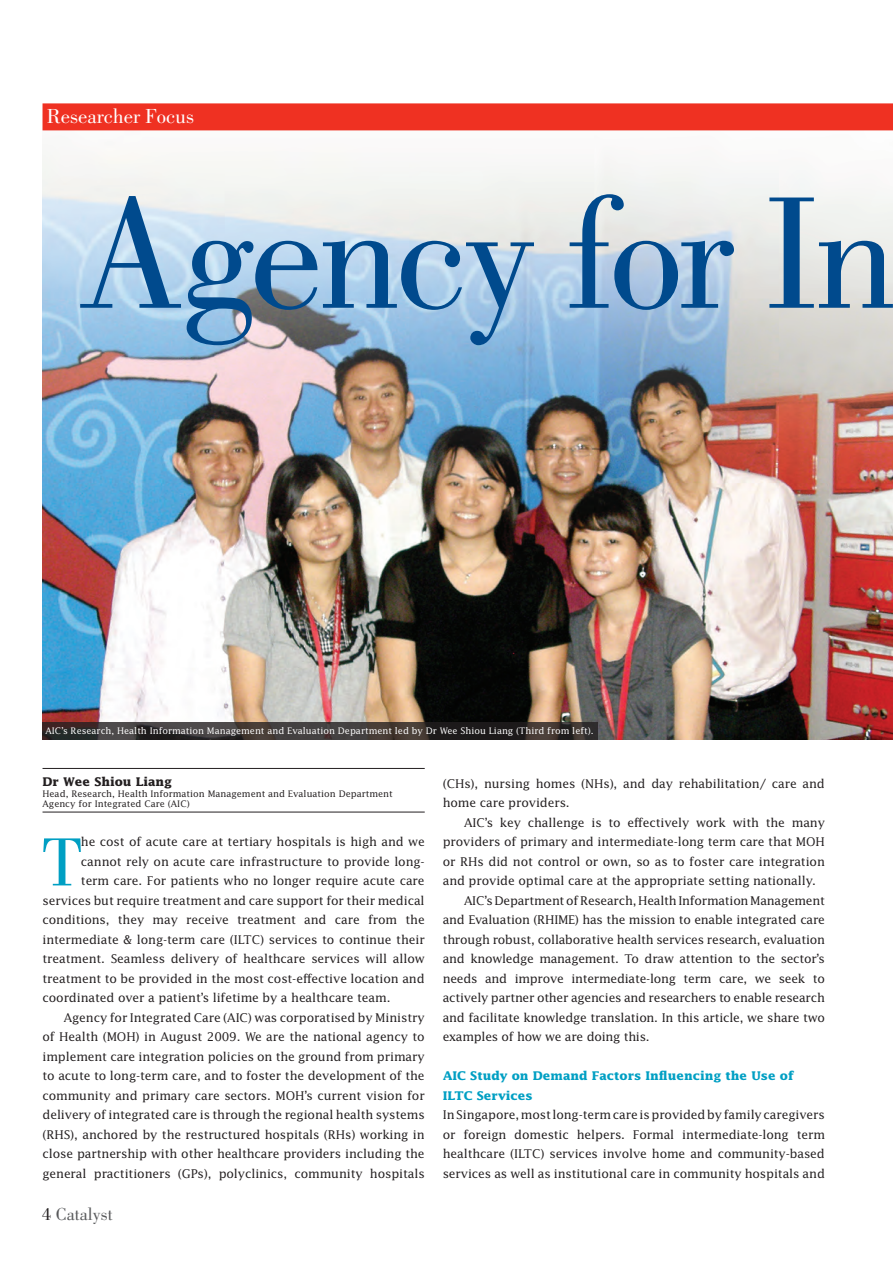
<style>
.page{position:relative;width:893px;height:1263px;background:#fff}
.page>*{position:absolute;margin:0;border:0;box-sizing:border-box;transform-origin:0 0}
.Headline_1{font:165px "Bodoni";letter-spacing:-.03em;color:#004a8d}
.BT_first_para{font:70.35px "Bodoni";color:#009fc3}
.Head_bar_red{font:21px "Bodoni";color:#fff}
.t1{font:18px "Bodoni";color:#57585a}
.BT{font:12px/19.5px "Lucida";letter-spacing:-.01em;color:#231f20;text-align:justify}
.BT_first_para-2{font:12px/19.5px "Lucida";letter-spacing:-.01em;color:#231f20;text-align:justify}
.Subhead{font:700 12px "Lucida";color:#009fc3}
.writer_top{font:700 12px "Lucida";color:#231f20}
.t2{font:9px "Lucida";color:#fff}
.writer_bottom__post{font:9px/10.8px "Lucida";color:#231f20}
.s1{color:#231f20}
</style>
<div class="page">
<img style="left:43px;top:130px;width:850px;height:610px">
<svg style="left:43px;top:723px;width:555px;height:17px;background:#383231"></svg>
<div style="left:43px;top:103px;width:850px;height:27px;background:#ef3122"></div>
<hr style="left:43px;top:768px;width:382px;height:1px;background:#231f20">
<hr style="left:43px;top:812px;width:382px;height:1px;background:#231f20">
<p class="Head_bar_red" style="left:47px;top:104px;width:149px">Researcher Focus</p>
<p class="Headline_1" style="left:76px;top:162px;width:822px">Agency for In</p>
<p class="t2" style="left:46px;top:725px;width:550px">AIC’s Research, Health Information Management and Evaluation Department led by Dr Wee Shiou Liang (Third from left).</p>
<p class="writer_top" style="left:43px;top:774px;width:131px">Dr Wee Shiou Liang</p>
<p class="writer_bottom__post" style="left:43px;top:788px;width:352px">Head, Research, Health Information Management and Evaluation Department<br>Agency for Integrated Care (AIC)</p>
<p class="BT_first_para" style="left:43px;top:823px;width:41px">T</p>
<p class="BT_first_para-2" style="left:81px;top:832px;width:345px">he cost of acute care at tertiary hospitals is high and we</p>
<p class="BT_first_para-2" style="left:81px;top:851px;width:345px">cannot rely on acute care infrastructure to provide long-</p>
<p class="BT_first_para-2" style="left:81px;top:871px;width:345px">term care. For patients who no longer require acute care</p>
<p class="BT_first_para-2" style="left:43px;top:890px;width:384px">services but require treatment and care support for their medical</p>
<p class="BT_first_para-2" style="left:43px;top:910px;width:384px">conditions, they may receive treatment and care from the</p>
<p class="BT_first_para-2" style="left:43px;top:929px;width:384px">intermediate &amp; long-term care (ILTC) services to continue their</p>
<p class="BT_first_para-2" style="left:43px;top:949px;width:384px">treatment. Seamless delivery of healthcare services will allow</p>
<p class="BT_first_para-2" style="left:43px;top:968px;width:384px">treatment to be provided in the most cost-effective location and</p>
<p class="BT_first_para-2" style="left:43px;top:988px;width:349px">coordinated over a patient’s lifetime by a healthcare team.</p>
<p class="BT" style="left:43px;top:1007px;width:384px;text-indent:21px">Agency for Integrated Care (AIC) was corporatised by Ministry of Health (MOH) in August 2009. We are the national agency to implement care integration policies on the ground from primary to acute to long-term care, and to foster the development of the community and primary care sectors. MOH’s current vision for delivery of integrated care is through the regional health systems (RHS), anchored by the restructured hospitals (RHs) working in close partnership with other healthcare providers including the general practitioners (GPs), polyclinics, community hospitals</p>
<h3 class="t1" style="left:42px;top:1204px;width:72px"><span class="s1">4</span> Catalyst</h3>
<p class="BT" style="left:443px;top:773px;width:384px">(CHs), nursing homes (NHs), and day rehabilitation/ care and home care providers.</p>
<p class="BT" style="left:443px;top:812px;width:384px;text-indent:21px">AIC’s key challenge is to effectively work with the many providers of primary and intermediate-long term care that MOH or RHs did not control or own, so as to foster care integration and provide optimal care at the appropriate setting nationally.</p>
<p class="BT" style="left:443px;top:890px;width:384px;text-indent:21px">AIC’s Department of Research, Health Information Management and Evaluation (RHIME) has the mission to enable integrated care through robust, collaborative health services research, evaluation and knowledge management. To draw attention to the sector’s needs and improve intermediate-long term care, we seek to actively partner other agencies and researchers to enable research and facilitate knowledge translation. In this article, we share two examples of how we are doing this.</p>
<p class="Subhead" style="left:443px;top:1069px;width:353px">AIC Study on Demand Factors Influencing the Use of</p>
<p class="Subhead" style="left:443px;top:1088px;width:91px">ILTC Services</p>
<p class="BT_first_para-2" style="left:443px;top:1105px;width:384px">In Singapore, most long-term care is provided by family caregivers or foreign domestic helpers. Formal intermediate-long term healthcare (ILTC) services involve home and community-based services as well as institutional care in community hospitals and</p>
</div>
